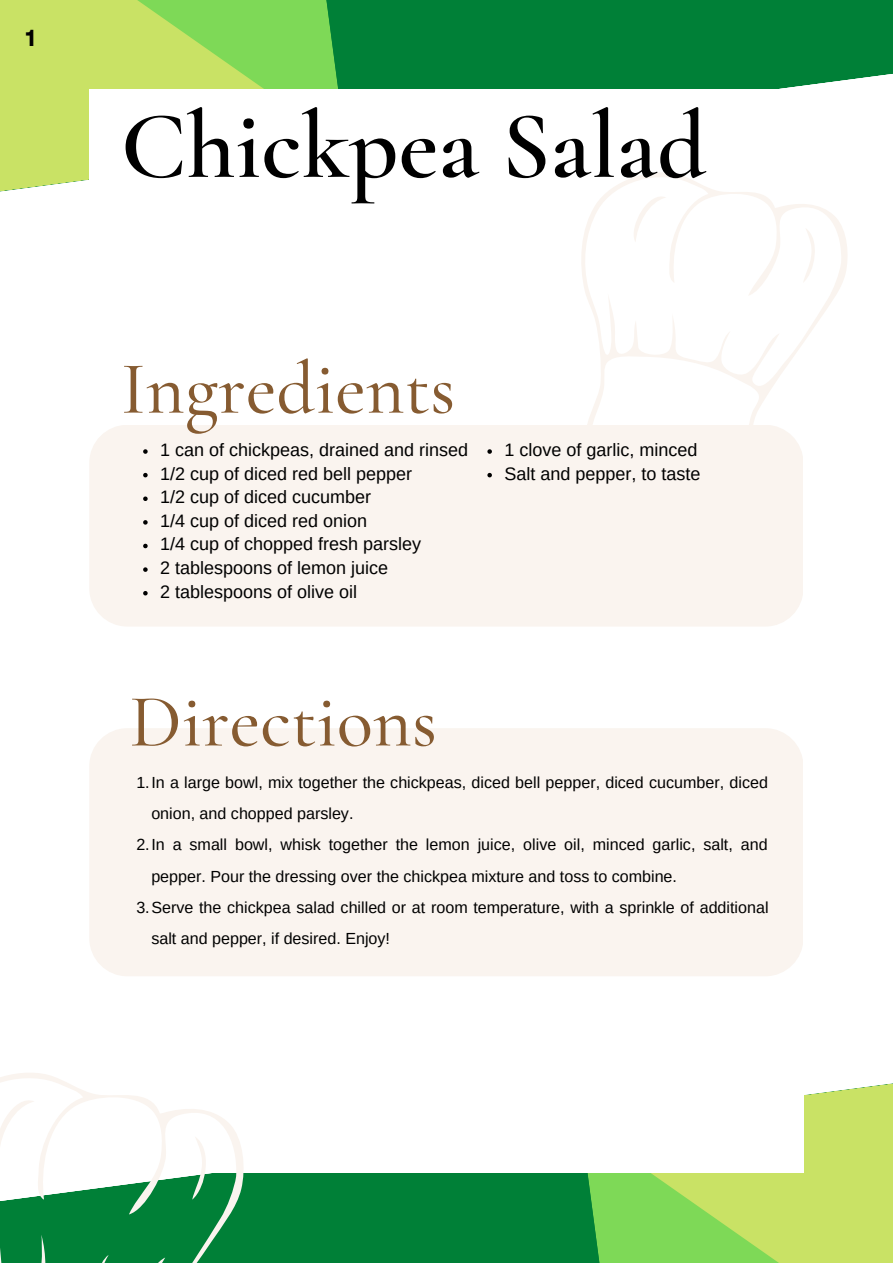
<style>
.page{position:relative;width:893px;height:1264px;background:#fff}
.page>*{position:absolute;margin:0;border:0;box-sizing:border-box;transform-origin:0 0}
.t1{font:600 96.45px "Cormorant Garamond";color:#000}
.t2{font:500 75px "Cormorant Garamond";color:#865b31}
.t3{font:700 23.1px "Garet";color:#000}
.t4{font:18px/23.5px "Arimo";color:#000}
.t5{font:16.05px "Arimo";color:#000}
</style>
<div class="page">
<div style="left:246px;top:1173px;width:335px;height:89px;background:#008037"></div>
<div style="left:345px;top:0;width:547px;height:89px;background:#008037"></div>
<svg style="left:581px;top:1083px;width:311px;height:179px;background:#addc63"></svg>
<svg style="left:0;top:0;width:345px;height:192px;background:#aedd61"></svg>
<div style="left:89px;top:89px;width:714px;height:1083px;background:#fff"></div>
<div style="left:89px;top:728px;width:714px;height:248px;background:#faf4ef;border-radius:38px"></div>
<div style="left:89px;top:425px;width:714px;height:201px;background:#faf4ef;border-radius:38px"></div>
<svg style="left:581px;top:172px;width:266px;height:285px"></svg>
<svg style="left:0;top:1073px;width:246px;height:189px"></svg>
<svg style="left:143px;top:449px;width:5px;height:5px"></svg>
<svg style="left:143px;top:473px;width:5px;height:4px"></svg>
<svg style="left:143px;top:496px;width:5px;height:5px"></svg>
<svg style="left:143px;top:520px;width:5px;height:4px"></svg>
<svg style="left:143px;top:543px;width:5px;height:5px"></svg>
<svg style="left:143px;top:567px;width:5px;height:5px"></svg>
<svg style="left:143px;top:591px;width:5px;height:4px"></svg>
<svg style="left:487px;top:449px;width:5px;height:5px"></svg>
<svg style="left:487px;top:473px;width:5px;height:4px"></svg>
<h3 class="t3" style="left:25px;top:21px;width:11px">1</h3>
<h1 class="t1" style="left:121px;top:88px;width:587px">Chickpea Salad</h1>
<h2 class="t2" style="left:121px;top:343px;width:336px">Ingredients</h2>
<p class="t4" style="left:160px;top:438px;width:309px">1 can of chickpeas, drained and rinsed<br>1/2 cup of diced red bell pepper<br>1/2 cup of diced cucumber<br>1/4 cup of diced red onion<br>1/4 cup of chopped fresh parsley<br>2 tablespoons of lemon juice<br>2 tablespoons of olive oil</p>
<p class="t4" style="left:504px;top:438px;width:197px">1 clove of garlic, minced<br>Salt and pepper, to taste</p>
<h2 class="t2" style="left:130px;top:676px;width:309px">Directions</h2>
<p class="t5" style="left:136px;top:773px;width:633px">1.In a large bowl, mix together the chickpeas, diced bell pepper, diced cucumber, diced</p>
<p class="t5" style="left:151px;top:804px;width:203px">onion, and chopped parsley.</p>
<p class="t5" style="left:136px;top:836px;width:632px">2.In a small bowl, whisk together the lemon juice, olive oil, minced garlic, salt, and</p>
<p class="t5" style="left:151px;top:867px;width:527px">pepper. Pour the dressing over the chickpea mixture and toss to combine.</p>
<p class="t5" style="left:136px;top:898px;width:633px">3.Serve the chickpea salad chilled or at room temperature, with a sprinkle of additional</p>
<p class="t5" style="left:151px;top:929px;width:240px">salt and pepper, if desired. Enjoy!</p>
</div>
